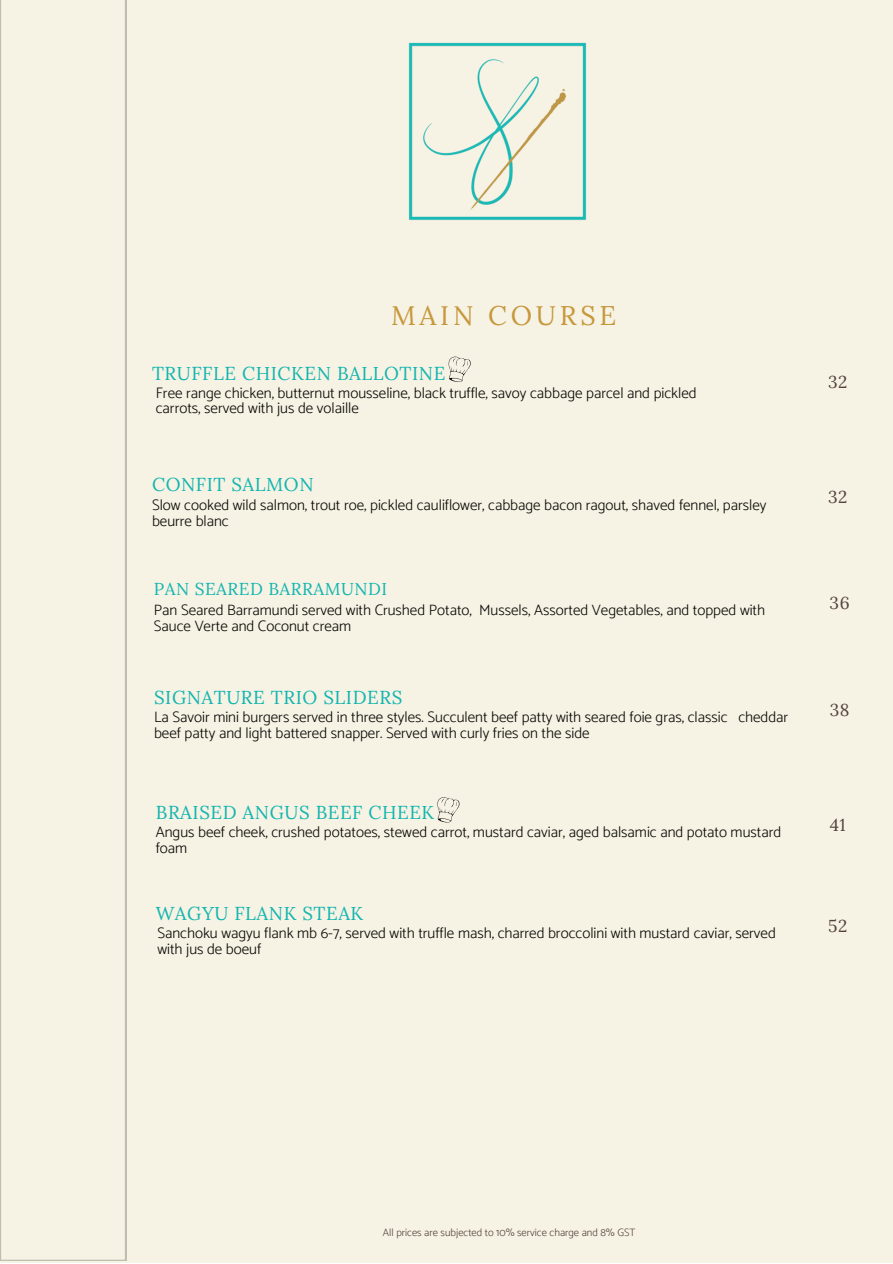
<style>
.page{position:relative;width:893px;height:1264px;background:#fff}
.page>*{position:absolute;margin:0;border:0;box-sizing:border-box;transform-origin:0 0}
.t1{font:26.85px "Lora";letter-spacing:.14em;color:#c6983b}
.t2{font:18.75px "Lora";letter-spacing:.03em;color:#11b5af}
.t3{font:17.25px "Lora";letter-spacing:.03em;color:#11b5af}
.t4{font:17.25px "Lora";letter-spacing:.03em;color:#55433a}
.t5{font:300 15.15px/15.8px "Catamaran";color:#080704}
.t6{font:300 10.65px "Catamaran";color:#55433a}
</style>
<div class="page">
<div style="left:0;top:0;width:892px;height:1262px;background:#f6f2e4"></div>
<img style="left:408px;top:42px;width:179px;height:178px">
<svg style="left:0;top:0;width:126px;height:1260px"></svg>
<svg style="left:448px;top:356px;width:23px;height:26px"></svg>
<svg style="left:437px;top:797px;width:22px;height:25px"></svg>
<h1 class="t1" style="left:391px;top:295px;width:227px">MAIN COURSE</h1>
<p class="t2" style="left:152px;top:359px;width:295px">TRUFFLE CHICKEN BALLOTINE</p>
<p class="t5" style="left:156px;top:384px;width:542px">Free range chicken, butternut mousseline, black truffle, savoy cabbage parcel and pickled carrots, served with jus de volaille</p>
<p class="t2" style="left:152px;top:469px;width:163px">CONFIT SALMON</p>
<p class="t5" style="left:152px;top:497px;width:616px">Slow cooked wild salmon, trout roe, pickled cauliflower, cabbage bacon ragout, shaved fennel, parsley beurre blanc</p>
<p class="t3" style="left:154px;top:575px;width:235px">PAN SEARED BARRAMUNDI</p>
<p class="t5" style="left:154px;top:602px;width:612px">Pan Seared Barramundi served with Crushed Potato, Mussels, Assorted Vegetables, and topped with<br>Sauce Verte and Coconut cream</p>
<p class="t2" style="left:154px;top:683px;width:250px">SIGNATURE TRIO SLIDERS</p>
<p class="t5" style="left:154px;top:709px;width:635px">La Savoir mini burgers served in three styles. Succulent beef patty with seared foie gras, classic cheddar beef patty and light battered snapper. Served with curly fries on the side</p>
<p class="t2" style="left:156px;top:798px;width:280px">BRAISED ANGUS BEEF CHEEK</p>
<p class="t5" style="left:156px;top:824px;width:627px">Angus beef cheek, crushed potatoes, stewed carrot, mustard caviar, aged balsamic and potato mustard foam</p>
<p class="t2" style="left:156px;top:898px;width:209px">WAGYU FLANK STEAK</p>
<p class="t5" style="left:157px;top:924px;width:620px">Sanchoku wagyu flank mb 6-7, served with truffle mash, charred broccolini with mustard caviar, served with jus de boeuf</p>
<p class="t4" style="left:828px;top:368px;width:21px">32</p>
<p class="t4" style="left:828px;top:483px;width:21px">32</p>
<p class="t4" style="left:829px;top:589px;width:22px">36</p>
<p class="t4" style="left:829px;top:697px;width:21px">38</p>
<p class="t4" style="left:829px;top:811px;width:18px">41</p>
<p class="t4" style="left:828px;top:912px;width:21px">52</p>
<p class="t6" style="left:383px;top:1225px;width:254px">All prices are subjected to 10% service charge and 8% GST</p>
</div>
